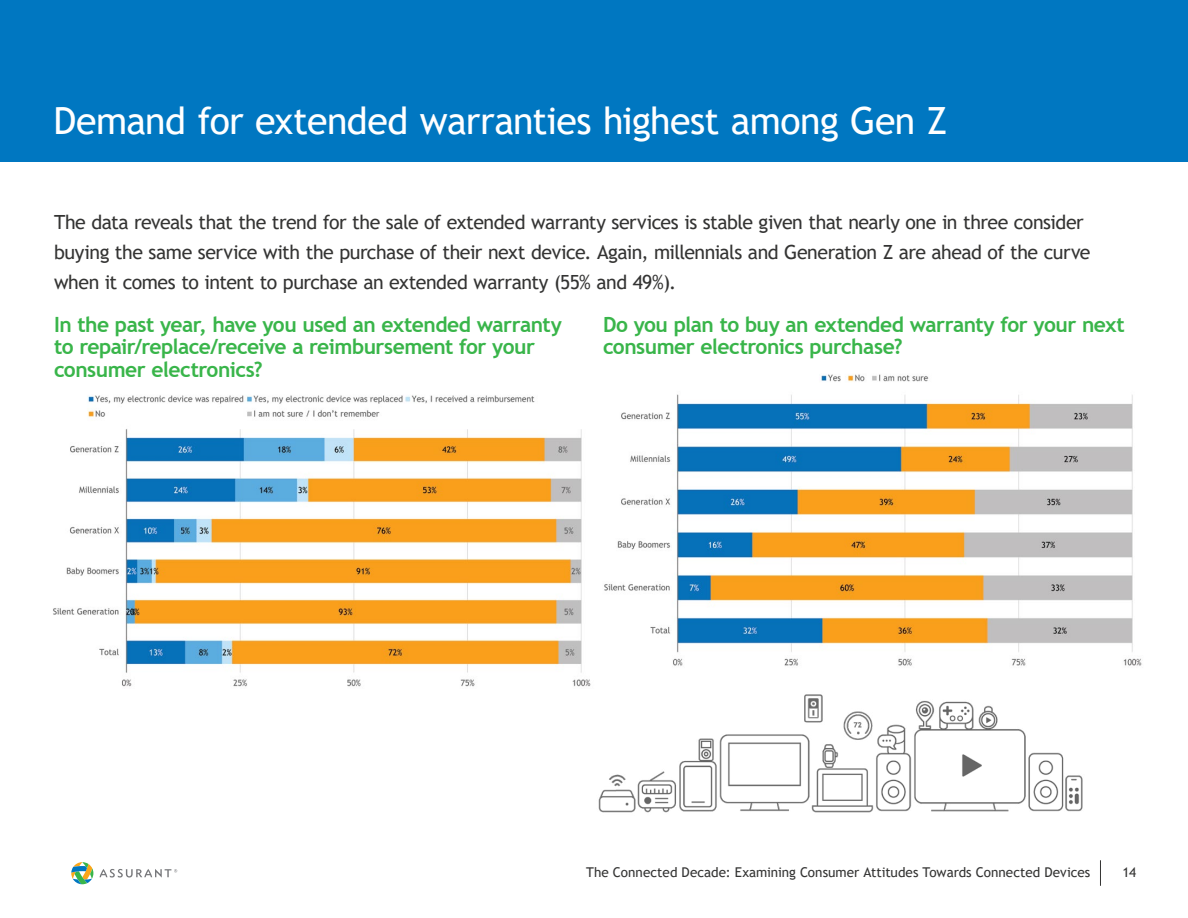
<style>
.page{position:relative;width:1188px;height:918px;background:#fff}
.page>*{position:absolute;margin:0;border:0;box-sizing:border-box;transform-origin:0 0}
.t1{font:37.5px "Trebuchet MS";letter-spacing:-.015em;color:#fff}
.t2{font:700 21px "Trebuchet MS";letter-spacing:-.025em;color:#39b54a}
.t3{font:19.5px/30px "Trebuchet MS";letter-spacing:-.025em;color:#343433}
.t4{font:13.5px "Trebuchet MS";color:#343433}
</style>
<div class="page">
<svg style="left:1100px;top:860px;width:1px;height:26px"></svg>
<svg style="left:71px;top:862px;width:22px;height:22px"></svg>
<svg style="left:99px;top:869px;width:78px;height:9px"></svg>
<div style="left:0;top:0;width:1188px;height:162px;background:#0077c1"></div>
<img style="left:53px;top:395px;width:538px;height:292px">
<img style="left:585px;top:684px;width:498px;height:129px">
<img style="left:604px;top:374px;width:538px;height:292px">
<p class="t1" style="left:53px;top:97px;width:895px">Demand for extended warranties highest among Gen Z</p>
<p class="t3" style="left:54px;top:207px;width:1038px">The data reveals that the trend for the sale of extended warranty services is stable given that nearly one in three consider buying the same service with the purchase of their next device. Again, millennials and Generation Z are ahead of the curve when it comes to intent to purchase an extended warranty (55% and 49%).</p>
<h3 class="t2" style="left:54px;top:311px;width:509px">In the past year, have you used an extended warranty</h3>
<h3 class="t2" style="left:603px;top:311px;width:523px">Do you plan to buy an extended warranty for your next</h3>
<h3 class="t2" style="left:54px;top:334px;width:483px">to repair/replace/receive a reimbursement for your</h3>
<h3 class="t2" style="left:603px;top:334px;width:301px">consumer electronics purchase?</h3>
<h3 class="t2" style="left:54px;top:356px;width:210px">consumer electronics?</h3>
<p class="t4" style="left:586px;top:863px;width:506px">The Connected Decade: Examining Consumer Attitudes Towards Connected Devices</p>
<p class="t4" style="left:1123px;top:863px;width:15px">14</p>
</div>
